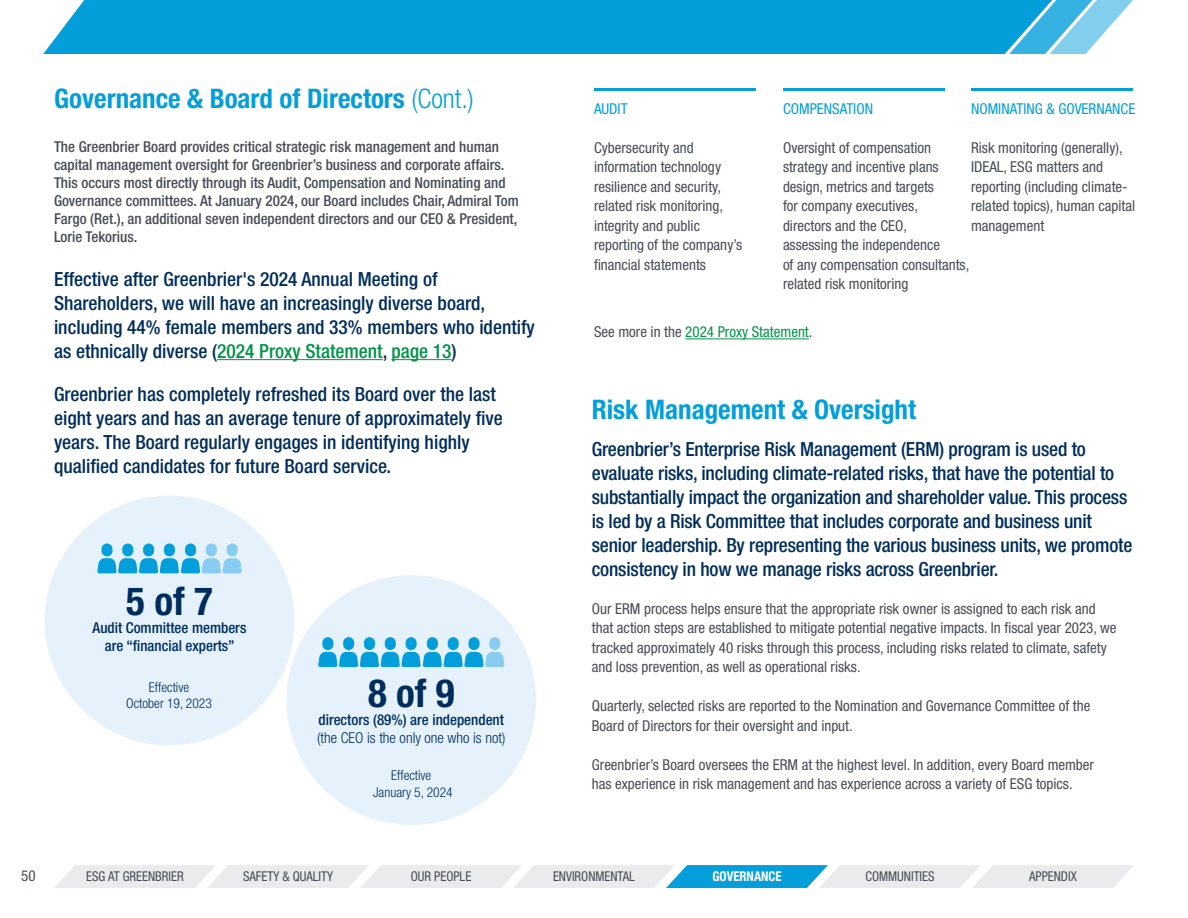
<style>
.page{position:relative;width:1188px;height:918px;background:#fff}
.page>*{position:absolute;margin:0;border:0;box-sizing:border-box;transform-origin:0 0}
.t1{font:700 condensed 39px "Helvetica Neue LT Std";color:#002d5b}
.t2{font:700 condensed 27px "Helvetica Neue LT Std";color:#049fdb}
.t3{font:500 condensed 19.5px/24px "Helvetica Neue LT Std";letter-spacing:-.005em;color:#002d5b}
.t4{font:condensed 15px/19.5px "Helvetica Neue LT Std";color:#474c55}
.t5{font:500 condensed 15px/18px "Helvetica Neue LT Std";color:#474c55}
.t6{font:500 condensed 15px/18px "Helvetica Neue LT Std";color:#002d5b;text-align:center}
.t7{font:condensed 15px "Helvetica Neue LT Std";color:#049fdb}
.t8{font:condensed 15px "Helvetica Neue LT Std";color:#009448}
.t9{font:300 condensed 15px "Helvetica Neue LT Std";color:#002d5b}
.t10{font:condensed 13.5px "Helvetica Neue LT Std";color:#474c55;scale:.95 1}
.t11{font:300 condensed 13.5px/16.2px "Helvetica Neue LT Std";color:#002d5b;text-align:center}
.t12{font:700 condensed 13.5px "Helvetica Neue LT Std";color:#fff;scale:.95 1}
.s1{font-weight:300}
.s2{color:#009448}
.s3{color:#474c55}
</style>
<div class="page">
<div style="left:45px;top:496px;width:249px;height:249px;background:#e5f2fb;border-radius:50%"></div>
<div style="left:286px;top:575px;width:250px;height:250px;background:#e5f2fb;border-radius:50%"></div>
<hr style="left:685px;top:339px;width:124px;height:1px;background:#009448">
<hr style="left:217px;top:359px;width:166px;height:1px;background:#009448">
<hr style="left:391px;top:359px;width:61px;height:1px;background:#009448">
<div style="left:322px;top:637px;width:11px;height:13px;background:#049fdb;border-radius:6px"></div>
<div style="left:343px;top:637px;width:11px;height:13px;background:#049fdb;border-radius:6px"></div>
<div style="left:364px;top:637px;width:11px;height:13px;background:#049fdb;border-radius:6px"></div>
<div style="left:385px;top:637px;width:11px;height:13px;background:#049fdb;border-radius:6px"></div>
<div style="left:406px;top:637px;width:11px;height:13px;background:#049fdb;border-radius:6px"></div>
<div style="left:427px;top:637px;width:11px;height:13px;background:#049fdb;border-radius:6px"></div>
<div style="left:448px;top:637px;width:11px;height:13px;background:#049fdb;border-radius:6px"></div>
<div style="left:468px;top:637px;width:12px;height:13px;background:#049fdb;border-radius:6px"></div>
<div style="left:489px;top:637px;width:11px;height:13px;background:#88cdf1;border-radius:6px"></div>
<svg style="left:318px;top:652px;width:186px;height:15px;background:#3ab2e2"></svg>
<div style="left:185px;top:543px;width:11px;height:13px;background:#049fdb;border-radius:6px"></div>
<div style="left:206px;top:543px;width:11px;height:13px;background:#88cdf1;border-radius:6px"></div>
<div style="left:227px;top:543px;width:11px;height:13px;background:#88cdf1;border-radius:6px"></div>
<div style="left:101px;top:543px;width:12px;height:13px;background:#049fdb;border-radius:6px"></div>
<div style="left:122px;top:543px;width:11px;height:13px;background:#049fdb;border-radius:6px"></div>
<div style="left:143px;top:543px;width:11px;height:13px;background:#049fdb;border-radius:6px"></div>
<div style="left:164px;top:543px;width:11px;height:13px;background:#049fdb;border-radius:6px"></div>
<svg style="left:97px;top:558px;width:145px;height:15px"></svg>
<hr style="left:594px;top:88px;width:162px;height:3px;background:#049fdb">
<hr style="left:783px;top:88px;width:162px;height:3px;background:#049fdb">
<hr style="left:971px;top:88px;width:162px;height:3px;background:#049fdb">
<svg style="left:1064px;top:0;width:69px;height:54px"></svg>
<div style="left:43px;top:0;width:1021px;height:54px;background:#049fdb"></div>
<svg style="left:54px;top:865px;width:1080px;height:23px;background:#cee2eb"></svg>
<h2 class="t2" style="left:54px;top:82px;width:421px">Governance &amp; Board of Directors <span class="s1">(Cont.)</span></h2>
<p class="t5" style="left:54px;top:138px;width:466px">The Greenbrier Board provides critical strategic risk management and human capital management oversight for Greenbrier’s business and corporate affairs.<br>This occurs most directly through its Audit, Compensation and Nominating and Governance committees. At January 2024, our Board includes Chair, Admiral Tom Fargo (Ret.), an additional seven independent directors and our CEO &amp; President, Lorie Tekorius.</p>
<h3 class="t3" style="left:54px;top:267px;width:482px">Effective after Greenbrier's 2024 Annual Meeting of Shareholders, we will have an increasingly diverse board, including 44% female members and 33% members who identify as ethnically diverse (<span class="s2">2024 Proxy Statement</span>, <span class="s2">page 13</span>)</h3>
<h3 class="t3" style="left:54px;top:382px;width:450px">Greenbrier has completely refreshed its Board over the last eight years and has an average tenure of approximately five years. The Board regularly engages in identifying highly qualified candidates for future Board service.</h3>
<h1 class="t1" style="left:126px;top:578px;width:88px">5 of 7</h1>
<p class="t6" style="left:93px;top:619px;width:155px">Audit Committee members are “financial experts”</p>
<p class="t11" style="left:126px;top:679px;width:87px">Effective<br>October 19, 2023</p>
<h1 class="t1" style="left:368px;top:670px;width:88px">8 of 9</h1>
<p class="t6" style="left:319px;top:711px;width:187px">directors (89%) are independent</p>
<p class="t9" style="left:317px;top:730px;width:190px">(the CEO is the only one who is not)</p>
<p class="t11" style="left:373px;top:767px;width:81px">Effective<br>January 5, 2024</p>
<p class="t7" style="left:594px;top:100px;width:35px">AUDIT</p>
<p class="t4" style="left:594px;top:137px;width:150px">Cybersecurity and information technology resilience and security, related risk monitoring, integrity and public reporting of the company’s financial statements</p>
<p class="t7" style="left:783px;top:100px;width:92px">COMPENSATION</p>
<p class="t4" style="left:783px;top:137px;width:188px">Oversight of compensation strategy and incentive plans design, metrics and targets<br>for company executives, directors and the CEO,<br>assessing the independence<br>of any compensation consultants, related risk monitoring</p>
<p class="t7" style="left:971px;top:100px;width:166px">NOMINATING &amp; GOVERNANCE</p>
<p class="t4" style="left:971px;top:137px;width:166px">Risk monitoring (generally),<br>IDEAL, ESG matters and reporting (including climate&shy;related topics), human capital management</p>
<p class="t8" style="left:594px;top:323px;width:220px"><span class="s3">See more in the</span> 2024 Proxy Statement<span class="s3">.</span></p>
<h2 class="t2" style="left:592px;top:393px;width:326px">Risk Management &amp; Oversight</h2>
<p class="t3" style="left:592px;top:437px;width:542px">Greenbrier’s Enterprise Risk Management (ERM) program is used to evaluate risks, including climate-related risks, that have the potential to substantially impact the organization and shareholder value. This process is led by a Risk Committee that includes corporate and business unit senior leadership. By representing the various business units, we promote consistency in how we manage risks across Greenbrier.</p>
<p class="t4" style="left:592px;top:599px;width:526px">Our ERM process helps ensure that the appropriate risk owner is assigned to each risk and that action steps are established to mitigate potential negative impacts. In fiscal year 2023, we tracked approximately 40 risks through this process, including risks related to climate, safety and loss prevention, as well as operational risks.</p>
<p class="t4" style="left:592px;top:696px;width:500px">Quarterly, selected risks are reported to the Nomination and Governance Committee of the<br>Board of Directors for their oversight and input.</p>
<p class="t4" style="left:592px;top:755px;width:504px">Greenbrier’s Board oversees the ERM at the highest level. In addition, every Board member has experience in risk management and has experience across a variety of ESG topics.</p>
<p class="t4" style="left:21px;top:866px;width:16px">50</p>
<p class="t10" style="left:86px;top:869px;width:104px">ESG AT GREENBRIER</p>
<p class="t10" style="left:243px;top:869px;width:96px">SAFETY &amp; QUALITY</p>
<p class="t10" style="left:411px;top:869px;width:65px">OUR PEOPLE</p>
<p class="t10" style="left:553px;top:869px;width:88px">ENVIRONMENTAL</p>
<p class="t12" style="left:712px;top:868px;width:74px">GOVERNANCE</p>
<p class="t10" style="left:865px;top:869px;width:74px">COMMUNITIES</p>
<p class="t10" style="left:1029px;top:869px;width:52px">APPENDIX</p>
</div>
